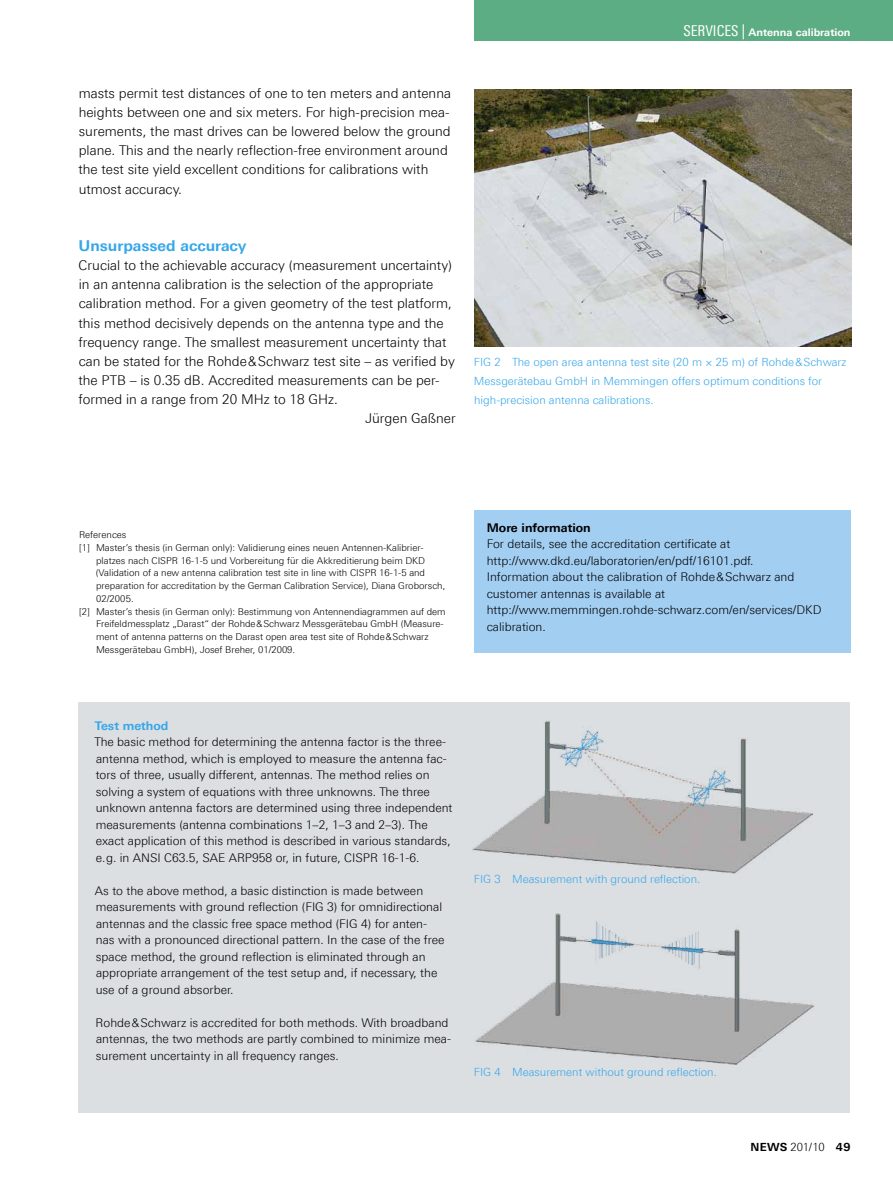
<style>
.page{position:relative;width:893px;height:1191px;background:#fff}
.page>*{position:absolute;margin:0;border:0;box-sizing:border-box;transform-origin:0 0}
._03_Überschrift_1{font:700 15px "Linotype Univers 630";color:#36a7e9}
._04_Fließtext_oAo{font:300 13.5px/19.2px "Linotype Univers 330";color:#000}
._04_Autor{font:300 13.5px "Linotype Univers 330";color:#000}
._8_pt_oAo{font:300 12px/16.5px "Linotype Univers 330";color:#000}
._8_pt{font:300 12px/16.5px "Linotype Univers 330";color:#000}
._8_pt_bold{font:700 12px "Linotype Univers 630";color:#000}
._8_pt_bold_cyan{font:700 12px "Linotype Univers 630";color:#36a7e9}
.Bildlegende{font:300 11.25px/19.2px "Linotype Univers 330";color:#36a7e9}
.t1{font:700 11.25px "Linotype Univers 630";letter-spacing:.025em;color:#000}
.Rubrik_rebü{font:700 10.5px "Linotype Univers 630";color:#fff}
._6_3_pt_Literatur_Nu{font:300 9.45px/12.8px "Linotype Univers 330";color:#000}
._6_3_pt{font:300 9.45px "Linotype Univers 330";color:#000}
.s1{font-family:"Linotype Univers 420 Cn";font-weight:400;font-size:15px}
.s2{font-family:"Linotype Univers 330";font-weight:300}
</style>
<div class="page">
<img style="left:475px;top:89px;width:376px;height:258px">
<div style="left:78px;top:702px;width:772px;height:410px;background:#dcdfe2"></div>
<img style="left:472px;top:720px;width:341px;height:153px">
<img style="left:475px;top:913px;width:339px;height:151px">
<div style="left:474px;top:510px;width:376px;height:143px;background:#a2cef2"></div>
<div style="left:474px;top:0;width:419px;height:40px;background:#5dad84"></div>
<p class="_04_Fließtext_oAo" style="left:79px;top:83px;width:374px">masts permit test distances of one to ten meters and antenna heights between one and six meters. For high-precision mea&shy;surements, the mast drives can be lowered below the ground plane. This and the nearly reflection-free environment around the test site yield excellent conditions for calibrations with utmost accuracy.</p>
<p class="_03_Überschrift_1" style="left:79px;top:237px;width:169px">Unsurpassed accuracy</p>
<p class="_04_Fließtext_oAo" style="left:79px;top:255px;width:378px">Crucial to the achievable accuracy (measurement uncertainty) in an antenna calibration is the selection of the appropriate calibration method. For a given geometry of the test platform, this method decisively depends on the antenna type and the frequency range. The smallest measurement uncertainty that can be stated for the Rohde&amp;Schwarz test site – as verified by the PTB – is 0.35 dB. Accredited measurements can be per&shy;formed in a range from 20 MHz to 18 GHz.</p>
<p class="_04_Autor" style="left:365px;top:410px;width:92px">Jürgen Gaßner</p>
<p class="Rubrik_rebü" style="left:683px;top:26px;width:169px"><span class="s1">SERVICES |</span> Antenna calibration</p>
<p class="Bildlegende" style="left:474px;top:352px;width:374px">FIG 2 The open area antenna test site (20 m × 25 m) of Rohde&amp;Schwarz<br>Messgerätebau GmbH in Memmingen offers optimum conditions for high-precision antenna calibrations.</p>
<p class="_6_3_pt" style="left:79px;top:529px;width:49px">References</p>
<p class="_6_3_pt_Literatur_Nu" style="left:96px;top:541px;width:351px;text-indent:-17px">[1] Master’s thesis (in German only): Validierung eines neuen Antennen-Kalibrier&shy;platzes nach CISPR 16-1-5 und Vorbereitung für die Akkreditierung beim DKD (Validation of a new antenna calibration test site in line with CISPR 16-1-5 and preparation for accreditation by the German Calibration Service), Diana Groborsch, 02/2005.</p>
<p class="_6_3_pt_Literatur_Nu" style="left:96px;top:605px;width:351px;text-indent:-17px">[2] Master’s thesis (in German only): Bestimmung von Antennendiagrammen auf dem Freifeldmessplatz „Darast“ der Rohde&amp;Schwarz Messgerätebau GmbH (Measure&shy;ment of antenna patterns on the Darast open area test site of Rohde&amp;Schwarz Messgerätebau GmbH), Josef Breher, 01/2009.</p>
<p class="_8_pt_bold" style="left:487px;top:520px;width:106px">More information</p>
<p class="_8_pt_oAo" style="left:487px;top:536px;width:268px">For details, see the accreditation certificate at http://www.dkd.eu/laboratorien/en/pdf/16101.pdf.</p>
<p class="_8_pt_oAo" style="left:487px;top:569px;width:336px">Information about the calibration of Rohde&amp;Schwarz and customer antennas is available at http://www.memmingen.rohde-schwarz.com/en/services/DKD calibration.</p>
<p class="_8_pt_bold_cyan" style="left:95px;top:718px;width:75px">Test method</p>
<p class="_8_pt_oAo" style="left:95px;top:733px;width:359px">The basic method for determining the antenna factor is the three&shy;antenna method, which is employed to measure the antenna fac&shy;tors of three, usually different, antennas. The method relies on solving a system of equations with three unknowns. The three unknown antenna factors are determined using three independent measurements (antenna combinations 1–2, 1–3 and 2–3). The exact application of this method is described in various standards, e.g. in ANSI C63.5, SAE ARP958 or, in future, CISPR 16-1-6.</p>
<p class="_8_pt" style="left:95px;top:882px;width:351px">As to the above method, a basic distinction is made between measurements with ground reflection (FIG 3) for omnidirectional antennas and the classic free space method (FIG 4) for anten&shy;nas with a pronounced directional pattern. In the case of the free space method, the ground reflection is eliminated through an appropriate arrangement of the test setup and, if necessary, the use of a ground absorber.</p>
<p class="_8_pt" style="left:96px;top:1014px;width:357px">Rohde&amp;Schwarz is accredited for both methods. With broadband antennas, the two methods are partly combined to minimize mea&shy;surement uncertainty in all frequency ranges.</p>
<p class="Bildlegende" style="left:474px;top:869px;width:228px">FIG 3 Measurement with ground reflection.</p>
<p class="Bildlegende" style="left:474px;top:1062px;width:244px">FIG 4 Measurement without ground reflection.</p>
<p class="t1" style="left:750px;top:1139px;width:101px">NEWS <span class="s2">201/10</span> 49</p>
</div>
